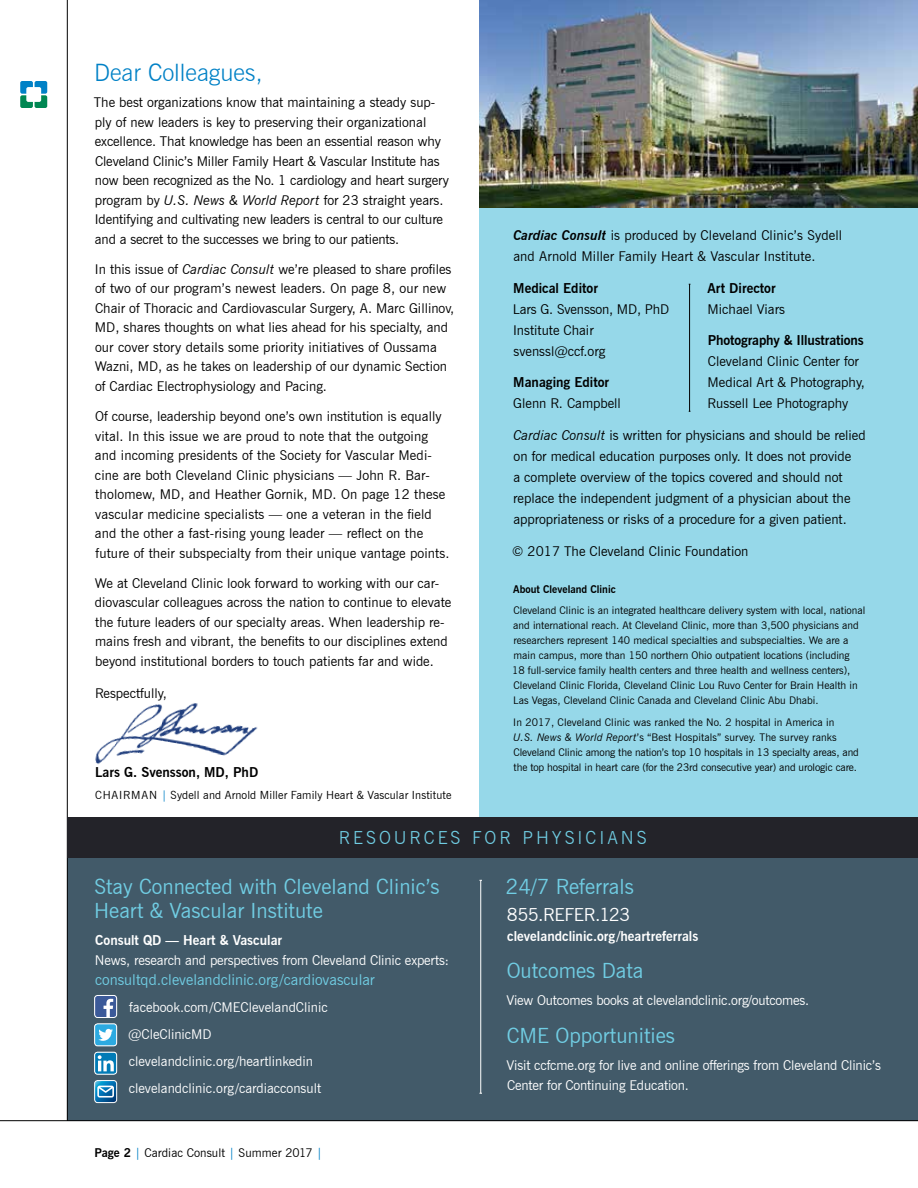
<style>
.page{position:relative;width:918px;height:1188px;background:#fff}
.page>*{position:absolute;margin:0;border:0;box-sizing:border-box;transform-origin:0 0}
.t1{font:300 24px "News Gothic BT";color:#0081c6}
.t2{font:21px/24px "News Gothic BT";color:#70cde3}
.t3{font:300 18px "News Gothic BT";letter-spacing:.165em;color:#70cde3}
.t4{font:18px "News Gothic BT";letter-spacing:-.02em;color:#fff}
.t5{font:15px "News Gothic BT";color:#70cde3}
.t6{font:13.5px/19.5px "News Gothic BT";color:#000}
.t7{font:13.5px/27px "News Gothic BT";letter-spacing:-.01em;color:#fff}
.t8{font:700 13.5px "News Gothic BT";color:#000}
.t9{font:700 13.5px "News Gothic BT";color:#fff}
.t10{font:12px "News Gothic BT";letter-spacing:.005em;color:#000}
.t11{font:11.25px "News Gothic BT";letter-spacing:.01em;color:#000}
.t12{font:10.5px/15px "News Gothic BT";color:#000}
.t13{font:700 10.5px "News Gothic BT";color:#000}
.s1{font-style:italic}
.s2{font-weight:700;font-style:italic}
.s3{color:#0081c6}
.s4{font-weight:700}
</style>
<div class="page">
<div style="left:480px;top:858px;width:438px;height:263px;background:#425a69"></div>
<div style="left:68px;top:858px;width:412px;height:263px;background:#425a69"></div>
<hr style="left:67px;top:0;width:1px;height:1121px;background:#000">
<svg style="left:20px;top:81px;width:27px;height:27px"></svg>
<div style="left:480px;top:207px;width:438px;height:611px;background:#96d8e9"></div>
<img style="left:480px;top:0;width:438px;height:207px">
<hr style="left:0;top:1120px;width:918px;height:1px;background:#000">
<img style="left:95px;top:703px;width:163px;height:62px">
<div style="left:68px;top:817px;width:850px;height:41px;background:#232329"></div>
<svg style="left:96px;top:997px;width:19px;height:19px"></svg>
<div style="left:94px;top:995px;width:23px;height:23px;border:1px solid #fff;border-radius:3px"></div>
<svg style="left:96px;top:1024px;width:21px;height:22px"></svg>
<div style="left:94px;top:1024px;width:23px;height:22px;border:1px solid #fff;border-radius:3px"></div>
<svg style="left:96px;top:1052px;width:21px;height:22px"></svg>
<div style="left:94px;top:1052px;width:23px;height:22px;border:1px solid #fff;border-radius:3px"></div>
<div style="left:94px;top:1080px;width:23px;height:23px;border:1px solid #fff;border-radius:3px"></div>
<hr style="left:689px;top:284px;width:1px;height:127px;background:#000">
<hr style="left:480px;top:880px;width:1px;height:213px;background:#fff">
<svg style="left:95px;top:1081px;width:22px;height:22px"></svg>
<h1 class="t1" style="left:94px;top:58px;width:170px">Dear Colleagues,</h1>
<p class="t6" style="left:94px;top:92px;width:357px">The best organizations know that maintaining a steady sup&shy;ply of new leaders is key to preserving their organizational excellence. That knowledge has been an essential reason why Cleveland Clinic’s Miller Family Heart &amp; Vascular Institute has now been recognized as the No. 1 cardiology and heart surgery program by <span class="s1">U.S. News &amp; World Report</span> for 23 straight years.<br>Identifying and cultivating new leaders is central to our culture and a secret to the successes we bring to our patients.</p>
<p class="t6" style="left:95px;top:259px;width:361px">In this issue of <span class="s1">Cardiac Consult</span> we’re pleased to share profiles of two of our program’s newest leaders. On page 8, our new Chair of Thoracic and Cardiovascular Surgery, A. Marc Gillinov, MD, shares thoughts on what lies ahead for his specialty, and our cover story details some priority initiatives of Oussama Wazni, MD, as he takes on leadership of our dynamic Section of Cardiac Electrophysiology and Pacing.</p>
<p class="t6" style="left:95px;top:406px;width:356px">Of course, leadership beyond one’s own institution is equally vital. In this issue we are proud to note that the outgoing and incoming presidents of the Society for Vascular Medi&shy;cine are both Cleveland Clinic physicians — John R. Bar&shy;tholomew, MD, and Heather Gornik, MD. On page 12 these vascular medicine specialists — one a veteran in the field and the other a fast-rising young leader — reflect on the future of their subspecialty from their unique vantage points.</p>
<p class="t6" style="left:95px;top:573px;width:358px">We at Cleveland Clinic look forward to working with our car&shy;diovascular colleagues across the nation to continue to elevate the future leaders of our specialty areas. When leadership re&shy;mains fresh and vibrant, the benefits to our disciplines extend beyond institutional borders to touch patients far and wide.</p>
<p class="t6" style="left:95px;top:683px;width:73px">Respectfully,</p>
<p class="t6" style="left:513px;top:224px;width:330px;line-height:21px"><span class="s2">Cardiac Consult</span> is produced by Cleveland Clinic’s Sydell and Arnold Miller Family Heart &amp; Vascular Institute.</p>
<p class="t8" style="left:513px;top:280px;width:86px">Medical Editor</p>
<p class="t6" style="left:513px;top:298px;width:158px;line-height:21px">Lars G. Svensson, MD, PhD<br>Institute Chair svenssl@ccf.org</p>
<p class="t8" style="left:513px;top:374px;width:97px">Managing Editor</p>
<p class="t6" style="left:513px;top:394px;width:109px">Glenn R. Campbell</p>
<p class="t8" style="left:708px;top:280px;width:70px">Art Director</p>
<p class="t6" style="left:708px;top:299px;width:79px">Michael Viars</p>
<p class="t8" style="left:708px;top:332px;width:157px">Photography &amp; Illustrations</p>
<p class="t6" style="left:708px;top:351px;width:159px;line-height:21px">Cleveland Clinic Center for<br>Medical Art &amp; Photography,<br>Russell Lee Photography</p>
<p class="t6" style="left:513px;top:425px;width:354px;line-height:21px"><span class="s1">Cardiac Consult</span> is written for physicians and should be relied on for medical education purposes only. It does not provide<br>a complete overview of the topics covered and should not replace the independent judgment of a physician about the appropriateness or risks of a procedure for a given patient.</p>
<p class="t6" style="left:512px;top:541px;width:238px">© 2017 The Cleveland Clinic Foundation</p>
<p class="t13" style="left:513px;top:582px;width:104px">About Cleveland Clinic</p>
<p class="t12" style="left:512px;top:603px;width:355px">Cleveland Clinic is an integrated healthcare delivery system with local, national and international reach. At Cleveland Clinic, more than 3,500 physicians and researchers represent 140 medical specialties and subspecialties. We are a main campus, more than 150 northern Ohio outpatient locations (including<br>18 full-service family health centers and three health and wellness centers), Cleveland Clinic Florida, Cleveland Clinic Lou Ruvo Center for Brain Health in Las Vegas, Cleveland Clinic Canada and Cleveland Clinic Abu Dhabi.</p>
<p class="t12" style="left:513px;top:715px;width:347px">In 2017, Cleveland Clinic was ranked the No. 2 hospital in America in<br><span class="s1">U.S. News &amp; World Report</span>’s “Best Hospitals” survey. The survey ranks Cleveland Clinic among the nation’s top 10 hospitals in 13 specialty areas, and the top hospital in heart care (for the 23rd consecutive year) and urologic care.</p>
<p class="t8" style="left:95px;top:764px;width:165px">Lars G. Svensson, MD, PhD</p>
<p class="t11" style="left:95px;top:788px;width:358px">CHAIRMAN <span class="s3">|</span> Sydell and Arnold Miller Family Heart &amp; Vascular Institute</p>
<h3 class="t3" style="left:339px;top:827px;width:309px">RESOURCES FOR PHYSICIANS</h3>
<h2 class="t2" style="left:94px;top:874px;width:347px">Stay Connected with Cleveland Clinic’s<br>Heart &amp; Vascular Institute</h2>
<p class="t9" style="left:95px;top:932px;width:189px">Consult QD — Heart &amp; Vascular</p>
<p class="t7" style="left:95px;top:947px;width:356px">News, research and perspectives from Cleveland Clinic experts:</p>
<p class="t5" style="left:95px;top:971px;width:281px">consultqd.clevelandclinic.org/cardiovascular</p>
<p class="t7" style="left:128px;top:994px;width:201px">facebook.com/CMEClevelandClinic @CleClinicMD clevelandclinic.org/heartlinkedin clevelandclinic.org/cardiacconsult</p>
<p class="t10" style="left:94px;top:1145px;width:230px"><span class="s4">Page 2</span> <span class="s3">|</span> Cardiac Consult <span class="s3">|</span> Summer 2017 <span class="s3">|</span></p>
<h2 class="t2" style="left:506px;top:874px;width:129px">24/7 Referrals</h2>
<h3 class="t4" style="left:507px;top:903px;width:125px">855.REFER.123</h3>
<p class="t9" style="left:507px;top:928px;width:193px">clevelandclinic.org/heartreferrals</p>
<h2 class="t2" style="left:507px;top:959px;width:138px">Outcomes Data</h2>
<p class="t7" style="left:507px;top:987px;width:304px">View Outcomes books at clevelandclinic.org/outcomes.</p>
<h2 class="t2" style="left:507px;top:1023px;width:170px">CME Opportunities</h2>
<p class="t7" style="left:507px;top:1055px;width:376px;line-height:20.2px">Visit ccfcme.org for live and online offerings from Cleveland Clinic’s<br>Center for Continuing Education.</p>
</div>
